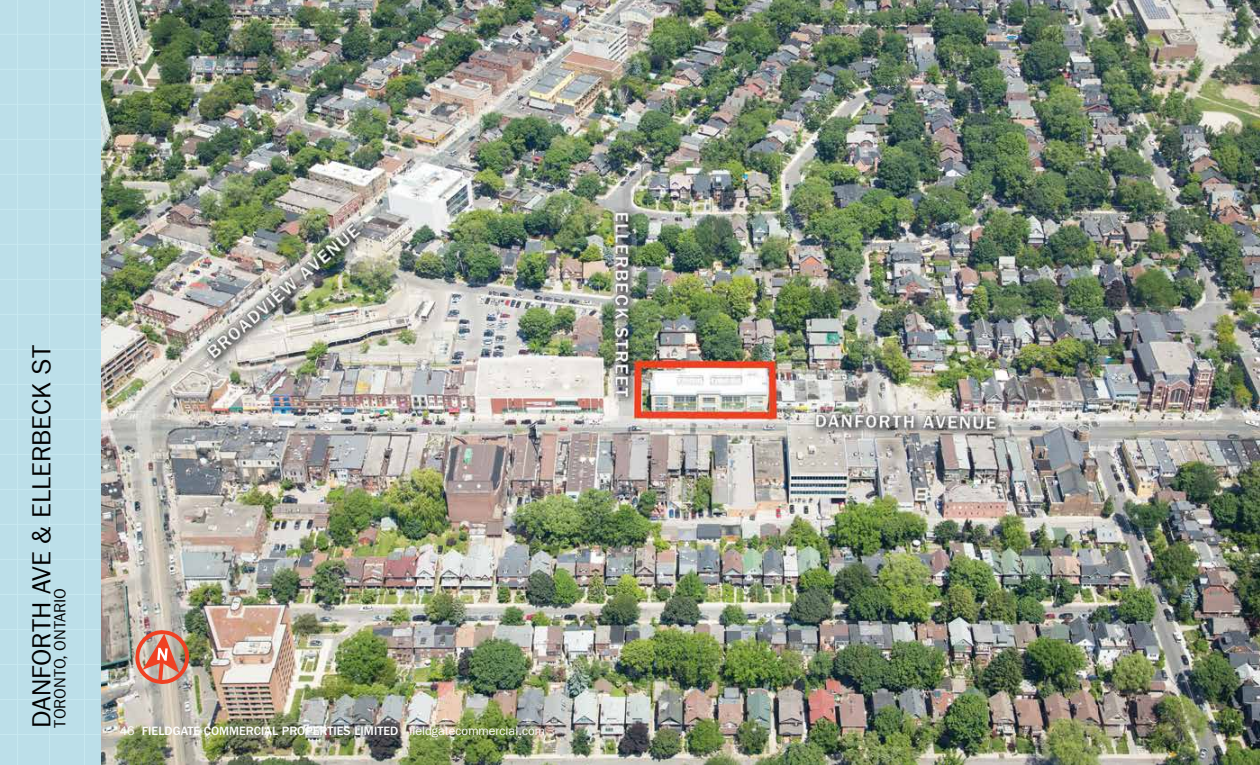
<style>
.page{position:relative;width:1260px;height:765px;background:#fff}
.page>*{position:absolute;margin:0;border:0;box-sizing:border-box;transform-origin:0 0}
.t1{font:26.25px "Franklin Gothic LT Com";color:#000}
.t2{font:16.25px "Franklin Gothic LT Com";color:#000}
.t3{font:500 12.5px "Franklin Gothic";color:#fff}
.s1{font-family:"Franklin Gothic LT Com";font-weight:400}
</style>
<div class="page">
<div style="left:0;top:0;width:101px;height:765px;background:#bcdfe9"></div>
<hr style="left:0;top:0;width:101px;height:1px;background:#c8e9f1">
<hr style="left:0;top:34px;width:101px;height:1px;background:#c8e9f1">
<hr style="left:0;top:69px;width:101px;height:1px;background:#c8e9f1">
<hr style="left:0;top:104px;width:101px;height:1px;background:#c8e9f1">
<hr style="left:0;top:139px;width:101px;height:1px;background:#c8e9f1">
<hr style="left:0;top:174px;width:101px;height:1px;background:#c8e9f1">
<hr style="left:0;top:209px;width:101px;height:1px;background:#c8e9f1">
<hr style="left:0;top:244px;width:101px;height:1px;background:#c8e9f1">
<hr style="left:0;top:279px;width:101px;height:1px;background:#c8e9f1">
<hr style="left:0;top:314px;width:101px;height:1px;background:#c8e9f1">
<hr style="left:0;top:349px;width:101px;height:1px;background:#c8e9f1">
<hr style="left:0;top:384px;width:101px;height:1px;background:#c8e9f1">
<hr style="left:0;top:419px;width:101px;height:1px;background:#c8e9f1">
<hr style="left:0;top:454px;width:101px;height:1px;background:#c8e9f1">
<hr style="left:0;top:489px;width:101px;height:1px;background:#c8e9f1">
<hr style="left:0;top:524px;width:101px;height:1px;background:#c8e9f1">
<hr style="left:0;top:559px;width:101px;height:1px;background:#c8e9f1">
<hr style="left:0;top:594px;width:101px;height:1px;background:#c8e9f1">
<hr style="left:0;top:629px;width:101px;height:1px;background:#c8e9f1">
<hr style="left:0;top:664px;width:101px;height:1px;background:#c8e9f1">
<hr style="left:0;top:699px;width:101px;height:1px;background:#c8e9f1">
<hr style="left:0;top:734px;width:101px;height:1px;background:#c8e9f1">
<hr style="left:49px;top:0;width:1px;height:765px;background:#c8e9f1">
<hr style="left:84px;top:0;width:1px;height:765px;background:#c8e9f1">
<hr style="left:17px;top:0;width:1px;height:765px;background:#c8e9f1">
<img style="left:101px;top:0;width:1159px;height:765px">
<img style="left:135px;top:630px;width:56px;height:54px">
<h1 class="t1" style="left:26px;top:728px;width:384px;rotate:-90deg">DANFORTH AVE &amp; ELLERBECK ST</h1>
<h2 class="t2" style="left:51px;top:728px;width:141px;rotate:-90deg">TORONTO, ONTARIO</h2>
<p class="t3" style="left:120px;top:724px;width:427px"><span class="s1">46</span> FIELDGATE COMMERCIAL PROPERTIES LIMITED <span class="s1">fieldgatecommercial.com</span></p>
</div>
